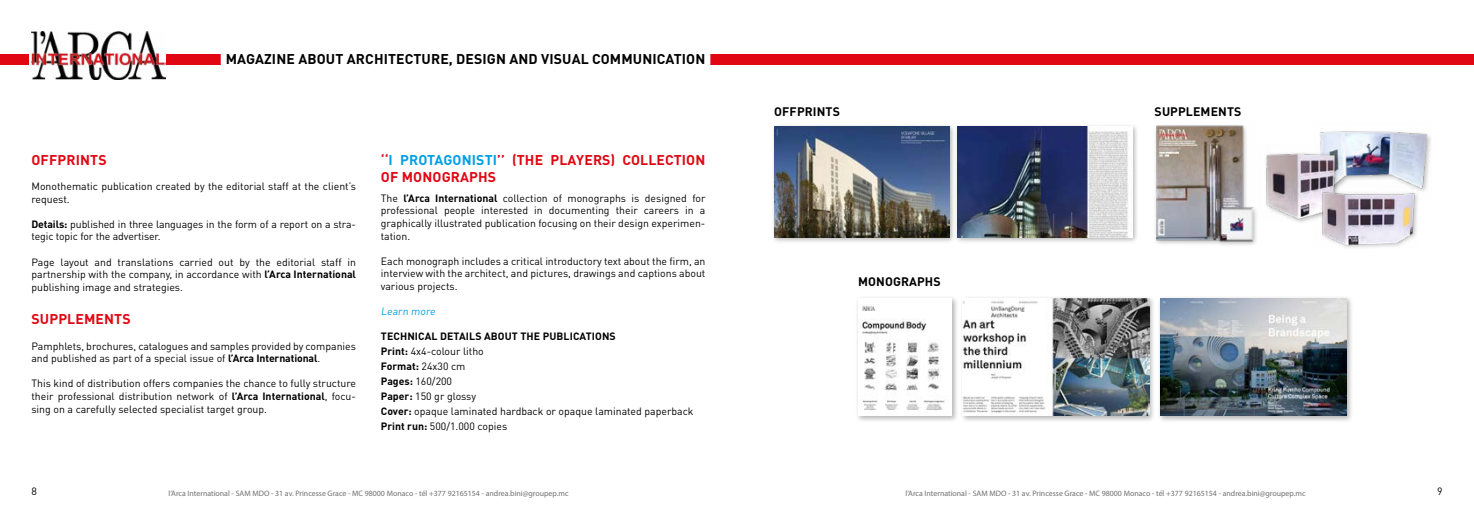
<style>
.page{position:relative;width:1474px;height:521px;background:#fff}
.page>*{position:absolute;margin:0;border:0;box-sizing:border-box;transform-origin:0 0}
.t1{font:700 14px/16.8px "DIN Pro";letter-spacing:.01em;color:#e00713}
.t2{font:700 14px "DIN Pro";letter-spacing:.01em;color:#000}
.t3{font:700 12.25px "DIN Pro";letter-spacing:.01em;color:#000}
.t4{font:10.5px/12.6px "DIN Pro";color:#000}
.t5{font:10.5px "DIN Pro";color:#009fe3}
.t6{font:7.88px "Myriad Pro";color:#706f6f}
.s1{font-weight:700}
.s2{color:#009fe3}
</style>
<div class="page">
<div style="left:166px;top:54px;width:1307px;height:11px;background:#e00713"></div>
<div style="left:0;top:54px;width:29px;height:11px;background:#e00713"></div>
<img style="left:31px;top:32px;width:134px;height:48px">
<div style="left:220px;top:54px;width:491px;height:11px;background:#fff"></div>
<div style="left:954px;top:124px;width:185px;height:121px;background:#000;opacity:.3"></div>
<img style="left:957px;top:127px;width:175px;height:111px">
<img style="left:1320px;top:131px;width:111px;height:60px">
<img style="left:1266px;top:143px;width:76px;height:79px">
<div style="left:1153px;top:123px;width:105px;height:124px;background:#000;opacity:.3"></div>
<img style="left:1156px;top:123px;width:98px;height:120px">
<div style="left:771px;top:124px;width:185px;height:121px;background:#000;opacity:.3"></div>
<img style="left:774px;top:127px;width:175px;height:111px">
<div style="left:855px;top:296px;width:103px;height:127px;background:#000;opacity:.3"></div>
<img style="left:858px;top:299px;width:93px;height:117px">
<div style="left:960px;top:296px;width:196px;height:127px;background:#000;opacity:.3"></div>
<img style="left:962px;top:299px;width:187px;height:117px">
<div style="left:1157px;top:296px;width:196px;height:127px;background:#000;opacity:.3"></div>
<img style="left:1160px;top:299px;width:186px;height:117px">
<div style="left:1319px;top:189px;width:100px;height:61px;background:#fdfdfd"></div>
<img style="left:1313px;top:182px;width:105px;height:66px">
<h1 class="t2" style="left:226px;top:49px;width:481px">MAGAZINE ABOUT ARCHITECTURE, DESIGN AND VISUAL COMMUNICATION</h1>
<h1 class="t1" style="left:31px;top:151px;width:77px">OFFPRINTS</h1>
<p class="t4" style="left:31px;top:179px;width:326px">Monothematic publication created by the editorial staff at the client’s request.</p>
<p class="t4" style="left:31px;top:217px;width:326px"><span class="s1">Details:</span> published in three languages in the form of a report on a stra&shy;tegic topic for the advertiser.</p>
<p class="t4" style="left:31px;top:255px;width:326px;text-align:justify">Page layout and translations carried out by the editorial staff in partnership with the company, in accordance with <span class="s1">l’Arca International </span>publishing image and strategies.</p>
<h1 class="t1" style="left:31px;top:310px;width:101px">SUPPLEMENTS</h1>
<p class="t4" style="left:31px;top:339px;width:326px">Pamphlets, brochures, catalogues and samples provided by companies and published as part of a special issue of <span class="s1">l’Arca International</span>.</p>
<p class="t4" style="left:31px;top:377px;width:326px;text-align:justify">This kind of distribution offers companies the chance to fully structure their professional distribution network of <span class="s1">l’Arca International</span>, focu&shy;sing on a carefully selected specialist target group.</p>
<h1 class="t1" style="left:381px;top:151px;width:326px">‘‘<span class="s2">I PROTAGONISTI</span>’’ (THE PLAYERS) COLLECTION<br>OF MONOGRAPHS</h1>
<p class="t4" style="left:381px;top:191px;width:326px;text-align:justify">The <span class="s1">l’Arca International</span> collection of monographs is designed for professional people interested in documenting their careers in a graphically illustrated publication focusing on their design experimen&shy;tation.</p>
<p class="t4" style="left:381px;top:254px;width:326px;text-align:justify">Each monograph includes a critical introductory text about the firm, an interview with the architect, and pictures, drawings and captions about various projects.</p>
<p class="t5" style="left:381px;top:304px;width:58px">Learn more</p>
<p class="t4" style="left:381px;top:329px;width:314px;line-height:14.9px"><span class="s1">TECHNICAL DETAILS ABOUT THE PUBLICATIONS<br>Print:</span> 4x4-colour litho<br><span class="s1">Format:</span> 24x30 cm<br><span class="s1">Pages:</span> 160/200<br><span class="s1">Paper:</span> 150 gr glossy<br><span class="s1">Cover:</span> opaque laminated hardback or opaque laminated paperback<br><span class="s1">Print run:</span> 500/1.000 copies</p>
<p class="t3" style="left:774px;top:103px;width:67px">OFFPRINTS</p>
<p class="t3" style="left:1154px;top:103px;width:88px">SUPPLEMENTS</p>
<p class="t3" style="left:858px;top:273px;width:84px">MONOGRAPHS</p>
<p class="t4" style="left:32px;top:484px;width:7px">8</p>
<p class="t6" style="left:168px;top:488px;width:401px">l’Arca International - SAM MDO - 31 av. Princesse Grace - MC 98000 Monaco - tél +377 92165154 - andrea.bini@groupep.mc</p>
<p class="t6" style="left:905px;top:488px;width:401px">l’Arca International - SAM MDO - 31 av. Princesse Grace - MC 98000 Monaco - tél +377 92165154 - andrea.bini@groupep.mc</p>
<p class="t4" style="left:1436px;top:484px;width:7px">9</p>
</div>
